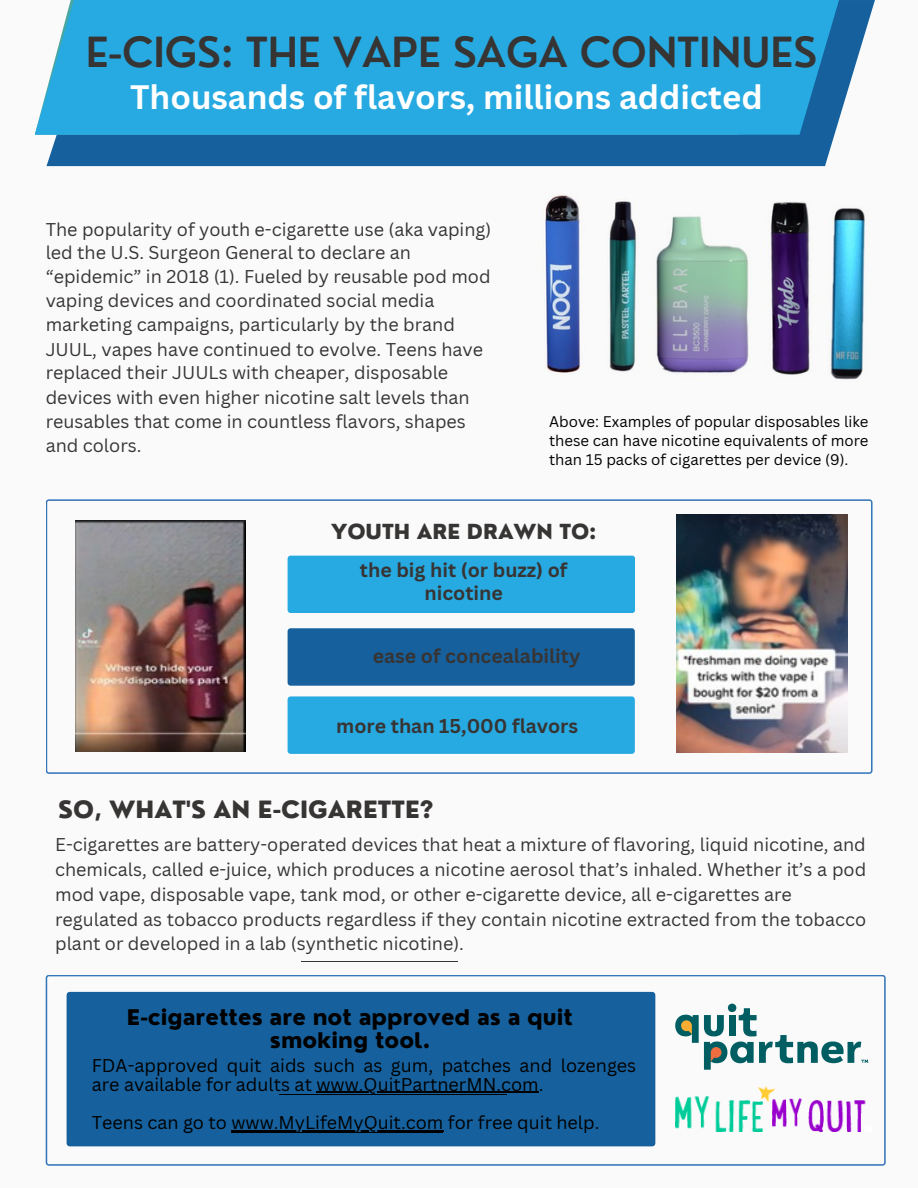
<style>
.page{position:relative;width:918px;height:1188px;background:#fafafa}
.page>*{position:absolute;margin:0;border:0;box-sizing:border-box;transform-origin:0 0}
.t1{font:600 40.5px "Nourd";color:#373434}
.t2{font:700 33px "Canva Sans";color:#fff}
.t3{font:800 23.25px "Nourd";color:#373434}
.t4{font:800 21px/22.5px "Nourd";color:#000;text-align:center}
.t5{font:800 20.25px "Nourd";color:#373434}
.t6{font:700 19.5px/23.7px "Canva Sans";color:#373434;text-align:center}
.t7{font:18px/24.8px "Canva Sans";color:#373434}
.t8{font:18px/19.2px "Canva Sans";color:#000}
.t9{font:15px/19.2px "Canva Sans";color:#000;text-align:justify}
</style>
<div class="page">
<svg style="left:46px;top:499px;width:827px;height:275px"></svg>
<div style="left:288px;top:556px;width:347px;height:57px;background:#27aae1;border-radius:3px"></div>
<img style="left:76px;top:521px;width:170px;height:230px">
<img style="left:677px;top:515px;width:171px;height:237px">
<svg style="left:47px;top:0;width:828px;height:166px;background:#3173a8"></svg>
<svg style="left:35px;top:0;width:819px;height:135px;background:#2ca9df"></svg>
<svg style="left:46px;top:975px;width:840px;height:191px"></svg>
<div style="left:66px;top:992px;width:590px;height:155px;background:#16619d;border-radius:4px"></div>
<img style="left:545px;top:195px;width:320px;height:185px">
<div style="left:288px;top:628px;width:347px;height:58px;background:#16619d;border-radius:3px"></div>
<div style="left:288px;top:696px;width:347px;height:58px;background:#27aae1;border-radius:3px"></div>
<img style="left:675px;top:1086px;width:197px;height:45px">
<hr style="left:231px;top:1132px;width:212px;height:1px;background:#000">
<hr style="left:280px;top:1094px;width:227px;height:1px;background:#000">
<hr style="left:301px;top:961px;width:157px;height:1px;background:#373434">
<svg style="left:675px;top:1003px;width:193px;height:67px"></svg>
<hr style="left:317px;top:1092px;width:222px;height:1px;background:#000">
<hr style="left:231px;top:1130px;width:213px;height:1px;background:#000">
<p class="t1" style="left:86px;top:27px;width:733px">E-CIGS: THE VAPE SAGA CONTINUES</p>
<p class="t2" style="left:130px;top:74px;width:634px">Thousands of flavors, millions addicted</p>
<p class="t7" style="left:46px;top:218px;width:447px;line-height:22.5px">The popularity of youth e-cigarette use (aka vaping) led the U.S. Surgeon General to declare an</p>
<p class="t7" style="left:46px;top:263px;width:446px">“epidemic” in 2018 (1). Fueled by reusable pod mod</p>
<p class="t7" style="left:46px;top:288px;width:390px">vaping devices and coordinated social media</p>
<p class="t7" style="left:46px;top:312px;width:411px">marketing campaigns, particularly by the brand</p>
<p class="t7" style="left:46px;top:336px;width:439px">JUUL, vapes have continued to evolve. Teens have</p>
<p class="t7" style="left:46px;top:360px;width:404px">replaced their JUULs with cheaper, disposable</p>
<p class="t7" style="left:46px;top:385px;width:426px">devices with even higher nicotine salt levels than</p>
<p class="t7" style="left:46px;top:408px;width:422px">reusables that come in countless flavors, shapes</p>
<p class="t7" style="left:46px;top:433px;width:97px">and colors.</p>
<p class="t9" style="left:549px;top:411px;width:321px">Above: Examples of popular disposables like these can have nicotine equivalents of more than 15 packs of cigarettes per device (9).</p>
<p class="t5" style="left:331px;top:519px;width:267px">YOUTH ARE DRAWN TO:</p>
<p class="t6" style="left:360px;top:557px;width:209px">the big hit (or buzz) of nicotine</p>
<p class="t6" style="left:373px;top:643px;width:209px">ease of concealability</p>
<p class="t6" style="left:336px;top:714px;width:243px">more than 15,000 flavors</p>
<p class="t3" style="left:58px;top:795px;width:377px">SO, WHAT'S AN E-CIGARETTE?</p>
<p class="t7" style="left:55px;top:832px;width:813px;text-align:justify">E-cigarettes are battery-operated devices that heat a mixture of flavoring, liquid nicotine, and chemicals, called e-juice, which produces a nicotine aerosol that’s inhaled. Whether it’s a pod mod vape, disposable vape, tank mod, or other e-cigarette device, all e-cigarettes are</p>
<p class="t7" style="left:55px;top:906px;width:813px">regulated as tobacco products regardless if they contain nicotine extracted from the tobacco plant or developed in a lab (synthetic nicotine).</p>
<p class="t4" style="left:127px;top:1006px;width:448px">E-cigarettes are not approved as a quit smoking tool.</p>
<p class="t8" style="left:92px;top:1055px;width:546px">FDA-approved quit aids such as gum, patches and lozenges are available for adults at www.QuitPartnerMN.com.</p>
<p class="t8" style="left:92px;top:1112px;width:509px">Teens can go to www.MyLifeMyQuit.com for free quit help.</p>
</div>
